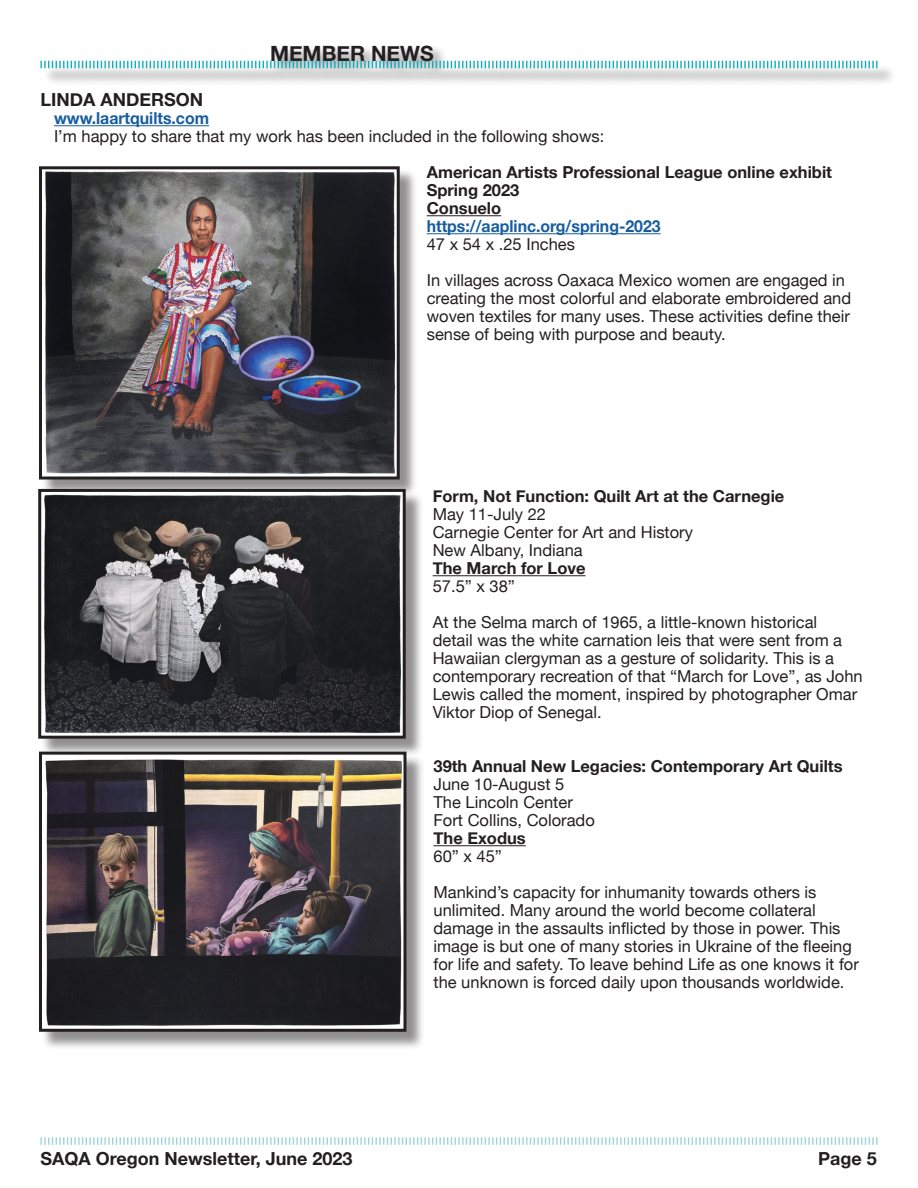
<style>
.page{position:relative;width:918px;height:1188px;background:#fff}
.page>*{position:absolute;margin:0;border:0;box-sizing:border-box;transform-origin:0 0}
.Oregon_Regional_head{font:700 21px "Helvetica Neue";color:#231f20}
.TOC_head{font:700 18px "Helvetica Neue";color:#231f20}
.Body{font:16.5px/18px "Helvetica Neue";color:#231f20}
.Body_Bold{font:700 16.5px/18px "Helvetica Neue";color:#231f20}
.hyperlink{font:700 16.5px "Helvetica Neue";color:#175d9e;scale:.96 1}
.Body-2{font:700 16.5px "Helvetica Neue";color:#231f20}
</style>
<div class="page">
<svg style="left:40px;top:1137px;width:838px;height:8px"></svg>
<div style="left:270px;top:45px;width:178px;height:31px;background:#231f20;opacity:.5"></div>
<div style="left:43px;top:63px;width:853px;height:24px;background:#231f20;opacity:.75"></div>
<svg style="left:40px;top:59px;width:838px;height:11px"></svg>
<hr style="left:54px;top:125px;width:155px;height:1px;background:#175d9e">
<hr style="left:427px;top:215px;width:74px;height:1px;background:#231f20">
<hr style="left:427px;top:233px;width:234px;height:1px;background:#175d9e">
<hr style="left:433px;top:575px;width:153px;height:1px;background:#231f20">
<hr style="left:434px;top:845px;width:92px;height:1px;background:#231f20">
<div style="left:41px;top:169px;width:377px;height:329px;background:#231f20;opacity:.5"></div>
<img style="left:43px;top:170px;width:353px;height:306px">
<div style="left:39px;top:166px;width:361px;height:314px;border:3px solid #231f20"></div>
<div style="left:41px;top:754px;width:384px;height:296px;background:#231f20;opacity:.5"></div>
<img style="left:43px;top:757px;width:359px;height:271px">
<div style="left:39px;top:752px;width:367px;height:280px;border:3px solid #231f20"></div>
<div style="left:40px;top:491px;width:384px;height:266px;background:#231f20;opacity:.5"></div>
<img style="left:42px;top:493px;width:360px;height:242px">
<div style="left:38px;top:489px;width:368px;height:250px;border:3px solid #231f20"></div>
<p class="Oregon_Regional_head" style="left:270px;top:37px;width:165px">MEMBER NEWS</p>
<p class="TOC_head" style="left:40px;top:86px;width:164px">LINDA ANDERSON</p>
<p class="hyperlink" style="left:54px;top:105px;width:163px">www.laartquilts.com</p>
<p class="Body" style="left:54px;top:128px;width:552px">I’m happy to share that my work has been included in the following shows:</p>
<p class="Body_Bold" style="left:427px;top:164px;width:407px">American Artists Professional League online exhibit<br>Spring 2023</p>
<p class="Body-2" style="left:427px;top:195px;width:76px">Consuelo</p>
<p class="hyperlink" style="left:427px;top:213px;width:245px">https://aaplinc.org/spring-2023</p>
<p class="Body" style="left:427px;top:236px;width:150px">47 x 54 x .25 Inches</p>
<p class="Body" style="left:427px;top:272px;width:426px">In villages across Oaxaca Mexico women are engaged in creating the most colorful and elaborate embroidered and woven textiles for many uses. These activities define their sense of being with purpose and beauty.</p>
<p class="Body_Bold" style="left:433px;top:488px;width:353px">Form, Not Function: Quilt Art at the Carnegie</p>
<p class="Body" style="left:433px;top:506px;width:115px">May 11-July 22</p>
<p class="Body" style="left:433px;top:524px;width:262px">Carnegie Center for Art and History</p>
<p class="Body" style="left:433px;top:542px;width:152px">New Albany, Indiana</p>
<p class="Body-2" style="left:433px;top:555px;width:154px">The March for Love</p>
<p class="Body" style="left:433px;top:578px;width:84px">57.5” x 38”</p>
<p class="Body" style="left:433px;top:614px;width:432px">At the Selma march of 1965, a little-known historical<br>detail was the white carnation leis that were sent from a Hawaiian clergyman as a gesture of solidarity. This is a contemporary recreation of that “March for Love”, as John Lewis called the moment, inspired by photographer Omar Viktor Diop of Senegal.</p>
<p class="Body_Bold" style="left:434px;top:758px;width:411px">39th Annual New Legacies: Contemporary Art Quilts</p>
<p class="Body" style="left:434px;top:776px;width:132px">June 10-August 5</p>
<p class="Body" style="left:434px;top:794px;width:141px">The Lincoln Center</p>
<p class="Body" style="left:434px;top:812px;width:163px">Fort Collins, Colorado</p>
<p class="Body-2" style="left:434px;top:825px;width:94px">The Exodus</p>
<p class="Body" style="left:434px;top:848px;width:70px">60” x 45”</p>
<p class="Body" style="left:434px;top:884px;width:427px">Mankind’s capacity for inhumanity towards others is unlimited. Many around the world become collateral damage in the assaults inflicted by those in power. This image is but one of many stories in Ukraine of the fleeing for life and safety. To leave behind Life as one knows it for the unknown is forced daily upon thousands worldwide.</p>
<p class="TOC_head" style="left:40px;top:1145px;width:314px">SAQA Oregon Newsletter, June 2023</p>
<p class="TOC_head" style="left:818px;top:1145px;width:60px">Page 5</p>
</div>
